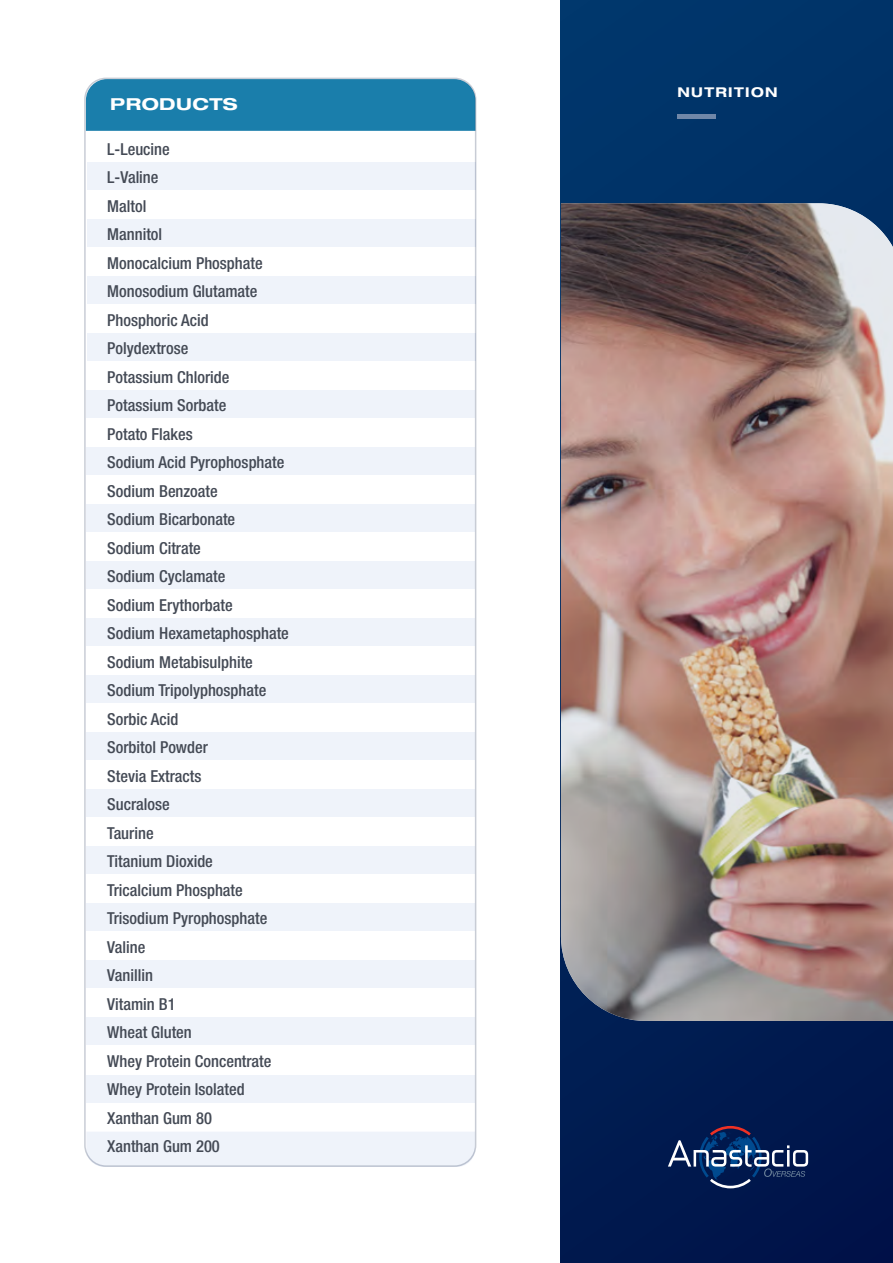
<style>
.page{position:relative;width:893px;height:1263px;background:#fff}
.page>*{position:absolute;margin:0;border:0;box-sizing:border-box;transform-origin:0 0}
.t1{font:500 condensed 16.5px/28.5px "Helvetica Neue";color:#444a55}
.t2{font:700 expanded 16.5px "Helvetica Neue";letter-spacing:.025em;color:#fff;scale:1.1 1}
.t3{font:700 expanded 13.5px "Helvetica Neue";letter-spacing:.1em;color:#fff}
</style>
<div class="page">
<svg style="left:561px;top:0;width:332px;height:1263px;background:#00255a"></svg>
<svg style="left:668px;top:1126px;width:140px;height:62px;background:#233a69"></svg>
<div style="left:86px;top:79px;width:389px;height:52px;background:#1a7eab"></div>
<div style="left:87px;top:162px;width:389px;height:28px;background:#eaeff9"></div>
<div style="left:86px;top:390px;width:389px;height:28px;background:#eaeff9"></div>
<div style="left:86px;top:618px;width:389px;height:28px;background:#eaeff9"></div>
<div style="left:86px;top:846px;width:389px;height:28px;background:#eaeff9"></div>
<div style="left:87px;top:276px;width:389px;height:28px;background:#eaeff9"></div>
<div style="left:86px;top:504px;width:389px;height:28px;background:#eaeff9"></div>
<div style="left:86px;top:732px;width:389px;height:28px;background:#eaeff9"></div>
<div style="left:86px;top:960px;width:389px;height:28px;background:#eaeff9"></div>
<div style="left:87px;top:219px;width:389px;height:28px;background:#eaeff9"></div>
<div style="left:86px;top:447px;width:389px;height:28px;background:#eaeff9"></div>
<div style="left:86px;top:675px;width:389px;height:28px;background:#eaeff9"></div>
<div style="left:86px;top:903px;width:389px;height:28px;background:#eaeff9"></div>
<div style="left:87px;top:333px;width:389px;height:28px;background:#eaeff9"></div>
<div style="left:86px;top:561px;width:389px;height:28px;background:#eaeff9"></div>
<div style="left:86px;top:789px;width:389px;height:28px;background:#eaeff9"></div>
<div style="left:86px;top:1017px;width:389px;height:28px;background:#eaeff9"></div>
<div style="left:86px;top:1074px;width:389px;height:28px;background:#eaeff9"></div>
<svg style="left:86px;top:1131px;width:389px;height:36px"></svg>
<img style="left:561px;top:203px;width:332px;height:818px">
<div style="left:677px;top:114px;width:39px;height:5px;background:#7087a8"></div>
<p class="t2" style="left:110px;top:94px;width:117px">PRODUCTS</p>
<p class="t1" style="left:107px;top:134px;width:183px">L-Leucine<br>L-Valine<br>Maltol<br>Mannitol<br>Monocalcium Phosphate<br>Monosodium Glutamate<br>Phosphoric Acid<br>Polydextrose<br>Potassium Chloride<br>Potassium Sorbate<br>Potato Flakes<br>Sodium Acid Pyrophosphate<br>Sodium Benzoate<br>Sodium Bicarbonate<br>Sodium Citrate<br>Sodium Cyclamate<br>Sodium Erythorbate<br>Sodium Hexametaphosphate<br>Sodium Metabisulphite<br>Sodium Tripolyphosphate<br>Sorbic Acid<br>Sorbitol Powder<br>Stevia Extracts<br>Sucralose<br>Taurine<br>Titanium Dioxide<br>Tricalcium Phosphate<br>Trisodium Pyrophosphate<br>Valine<br>Vanillin<br>Vitamin B1<br>Wheat Gluten<br>Whey Protein Concentrate<br>Whey Protein Isolated<br>Xanthan Gum 80<br>Xanthan Gum 200</p>
<p class="t3" style="left:677px;top:84px;width:102px">NUTRITION</p>
</div>
